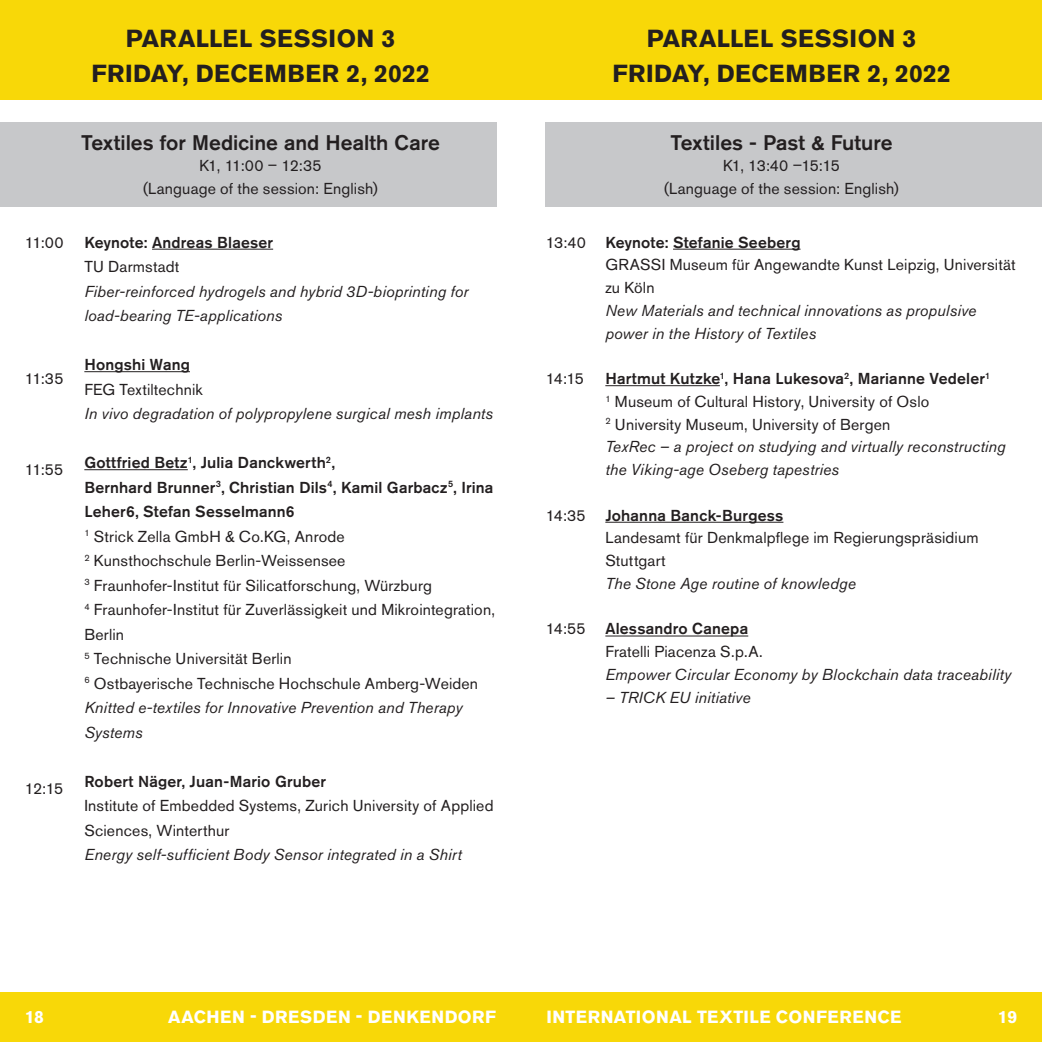
<style>
.page{position:relative;width:1042px;height:1042px;background:#fff}
.page>*{position:absolute;margin:0;border:0;box-sizing:border-box;transform-origin:0 0}
.t1{font:700 24.5px "Akzidenz Grotesk Pro";letter-spacing:.02em;color:#231f20}
.t2{font:500 21px "Akzidenz Grotesk Pro";color:#231f20}
.t3{font:700 17.5px "Akzidenz Grotesk Pro";letter-spacing:.03em;color:#fff}
.t4{font:15.75px/24.5px "Akzidenz Grotesk Pro";letter-spacing:.01em;color:#231f20}
.t5{font:italic 15.75px/22.8px "Akzidenz Grotesk Pro";letter-spacing:.01em;color:#231f20}
.t6{font:500 15.75px "Akzidenz Grotesk Pro";letter-spacing:.01em;color:#231f20}
.s1{font-weight:500}
.s2{font-style:italic}
.s3{font-weight:500;font-style:normal}
.s4{font-style:normal}
</style>
<div class="page">
<div style="left:505px;top:0;width:537px;height:99px;background:#f8d808"></div>
<div style="left:0;top:0;width:536px;height:99px;background:#f8d808"></div>
<div style="left:507px;top:992px;width:535px;height:50px;background:#f8d808"></div>
<div style="left:0;top:992px;width:535px;height:50px;background:#f8d808"></div>
<div style="left:0;top:122px;width:496px;height:84px;background:#c7c8ca"></div>
<hr style="left:152px;top:249px;width:121px;height:1px;background:#231f20">
<hr style="left:84px;top:371px;width:106px;height:1px;background:#231f20">
<hr style="left:84px;top:469px;width:104px;height:1px;background:#231f20">
<div style="left:546px;top:122px;width:496px;height:84px;background:#c7c8ca"></div>
<hr style="left:673px;top:249px;width:127px;height:1px;background:#231f20">
<hr style="left:605px;top:385px;width:115px;height:1px;background:#231f20">
<hr style="left:605px;top:522px;width:178px;height:1px;background:#231f20">
<hr style="left:605px;top:635px;width:143px;height:1px;background:#231f20">
<h1 class="t1" style="left:126px;top:22px;width:271px">PARALLEL SESSION 3</h1>
<h1 class="t1" style="left:647px;top:22px;width:271px">PARALLEL SESSION 3</h1>
<h1 class="t1" style="left:91px;top:57px;width:340px">FRIDAY, DECEMBER 2, 2022</h1>
<h1 class="t1" style="left:612px;top:57px;width:340px">FRIDAY, DECEMBER 2, 2022</h1>
<p class="t4" style="left:25px;top:230px;width:40px">11:00</p>
<p class="t4" style="left:25px;top:366px;width:40px">11:35</p>
<p class="t4" style="left:25px;top:457px;width:40px">11:55</p>
<p class="t4" style="left:25px;top:776px;width:40px">12:15</p>
<h2 class="t2" style="left:81px;top:129px;width:360px">Textiles for Medicine and Health Care</h2>
<p class="t4" style="left:143px;top:154px;width:236px;line-height:22.8px;text-align:center">K1, 11:00 – 12:35<br>(Language of the session: English)</p>
<p class="t6" style="left:84px;top:232px;width:190px">Keynote: Andreas Blaeser</p>
<p class="t4" style="left:84px;top:254px;width:97px">TU Darmstadt</p>
<p class="t5" style="left:84px;top:279px;width:386px;line-height:24.5px">Fiber-reinforced hydrogels and hybrid 3D-bioprinting for load-bearing TE-applications</p>
<p class="t6" style="left:84px;top:354px;width:107px">Hongshi Wang</p>
<p class="t4" style="left:84px;top:377px;width:120px">FEG Textiltechnik</p>
<p class="t5" style="left:84px;top:402px;width:410px">In vivo degradation of polypropylene surgical mesh implants</p>
<p class="t4" style="left:84px;top:450px;width:412px"><span class="s1">Gottfried Betz</span><sup>1</sup><span class="s1">, Julia Danckwerth</span><sup>2</sup><span class="s1">,<br>Bernhard Brunner</span><sup>3</sup><span class="s1">, Christian Dils</span><sup>4</sup><span class="s1">, Kamil Garbacz</span><sup>5</sup><span class="s1">, Irina Leher6, Stefan Sesselmann6<br></span><sup>1</sup> Strick Zella GmbH &amp; Co.KG, Anrode<br><sup>2</sup> Kunsthochschule Berlin-Weissensee<br><sup>3</sup> Fraunhofer-Institut für Silicatforschung, Würzburg<br><sup>4</sup> Fraunhofer-Institut für Zuverlässigkeit und Mikrointegration, Berlin<br><sup>5</sup> Technische Universität Berlin<br><sup>6</sup> Ostbayerische Technische Hochschule Amberg-Weiden <span class="s2">Knitted e-textiles for Innovative Prevention and Therapy Systems</span></p>
<p class="t6" style="left:84px;top:771px;width:243px">Robert Näger, Juan-Mario Gruber</p>
<p class="t4" style="left:84px;top:793px;width:411px">Institute of Embedded Systems, Zurich University of Applied<br>Sciences, Winterthur</p>
<p class="t5" style="left:84px;top:843px;width:379px">Energy self-sufficient Body Sensor integrated in a Shirt</p>
<p class="t4" style="left:546px;top:230px;width:42px">13:40</p>
<p class="t4" style="left:546px;top:366px;width:40px">14:15</p>
<p class="t4" style="left:546px;top:503px;width:41px">14:35</p>
<p class="t4" style="left:546px;top:616px;width:41px">14:55</p>
<h2 class="t2" style="left:670px;top:129px;width:224px">Textiles - Past &amp; Future</h2>
<p class="t4" style="left:664px;top:154px;width:236px;line-height:22.8px;text-align:center">K1, 13:40 –15:15<br>(Language of the session: English)</p>
<p class="t6" style="left:605px;top:232px;width:197px">Keynote: Stefanie Seeberg</p>
<p class="t4" style="left:605px;top:253px;width:412px;line-height:22.8px">GRASSI Museum für Angewandte Kunst Leipzig, Universität zu Köln</p>
<p class="t5" style="left:605px;top:299px;width:373px">New Materials and technical innovations as propulsive power in the History of Textiles</p>
<p class="t5" style="left:605px;top:367px;width:402px"><span class="s3">Hartmut Kutzke</span><sup>1</sup><span class="s3">, Hana Lukesova</span><sup>2</sup><span class="s3">, Marianne Vedeler</span><sup>1<br></sup><sup>1</sup> <span class="s4">Museum of Cultural History, University of Oslo<br></span><sup>2</sup> <span class="s4">University Museum, University of Bergen<br></span>TexRec – a project on studying and virtually reconstructing the Viking-age Oseberg tapestries</p>
<p class="t6" style="left:605px;top:505px;width:180px">Johanna Banck-Burgess</p>
<p class="t4" style="left:605px;top:526px;width:375px;line-height:22.8px">Landesamt für Denkmalpflege im Regierungspräsidium<br>Stuttgart</p>
<p class="t5" style="left:605px;top:572px;width:252px">The Stone Age routine of knowledge</p>
<p class="t6" style="left:605px;top:619px;width:144px">Alessandro Canepa</p>
<p class="t4" style="left:605px;top:639px;width:159px">Fratelli Piacenza S.p.A.</p>
<p class="t5" style="left:605px;top:663px;width:408px">Empower Circular Economy by Blockchain data traceability</p>
<p class="t5" style="left:605px;top:685px;width:147px">– TRICK EU initiative</p>
<p class="t3" style="left:25px;top:1005px;width:21px">18</p>
<p class="t3" style="left:168px;top:1005px;width:330px">AACHEN - DRESDEN - DENKENDORF</p>
<p class="t3" style="left:546px;top:1005px;width:357px">INTERNATIONAL TEXTILE CONFERENCE</p>
<p class="t3" style="left:998px;top:1005px;width:21px">19</p>
</div>
